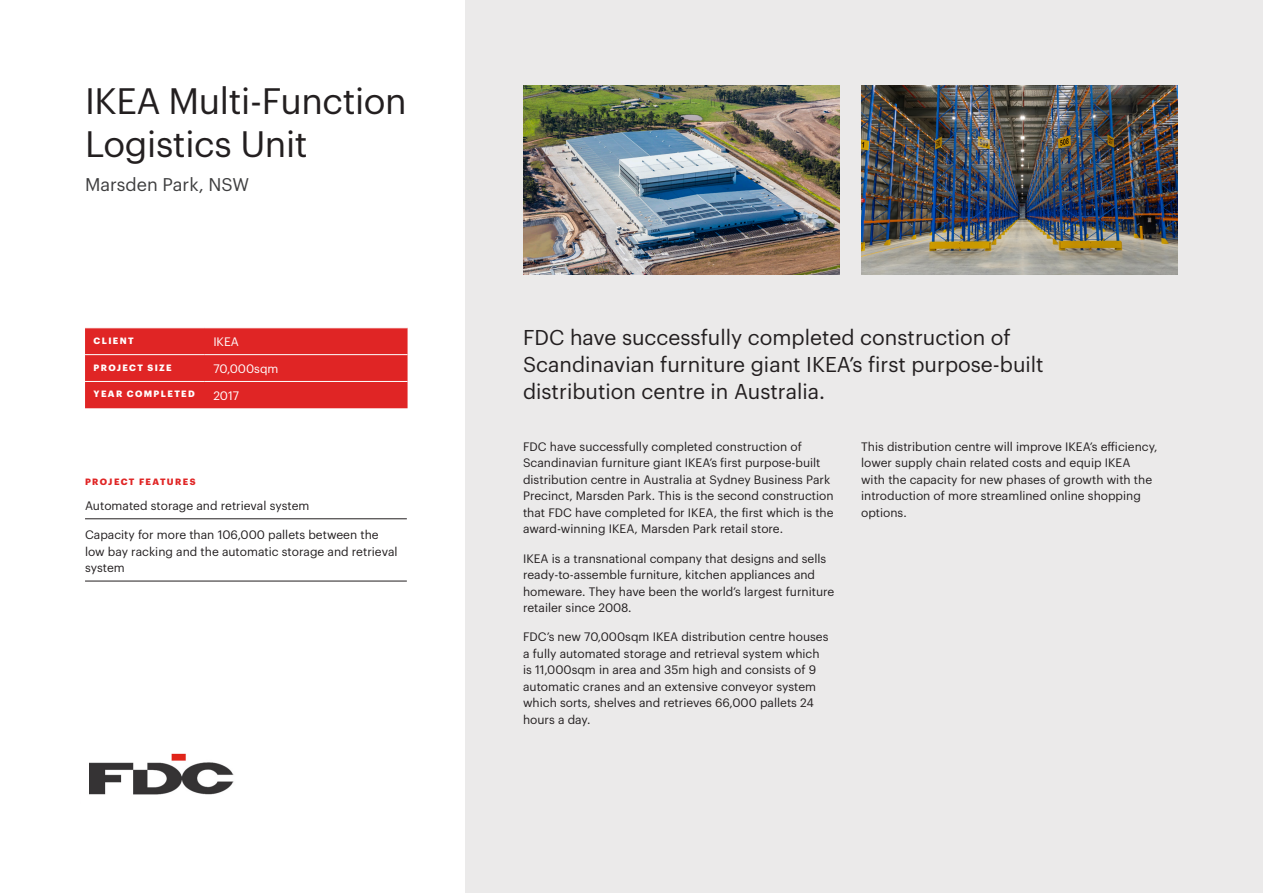
<style>
.page{position:relative;width:1263px;height:893px;background:#fff}
.page>*{position:absolute;margin:0;border:0;box-sizing:border-box;transform-origin:0 0}
.Project_Title{font:36px/42px "Graphik";letter-spacing:-.01em;color:#231f20}
.Intro_Paragraph{font:21px/27px "Graphik";color:#231f20}
.Project_Location{font:18px "Graphik";color:#3e3e3f}
.Body_Copy{font:12px/16.5px "Graphik";color:#231f20}
.Project_Features{font:12px/16.5px "Graphik";color:#231f20}
.Body_Copy-2{font:12px "Graphik";color:#fff}
.Quick_Facts_Titles{font:700 9px "Graphik";letter-spacing:.155em;color:#fff}
.Quick_Facts_Titles-2{font:700 9px "Graphik";letter-spacing:.155em;color:#e02525}
</style>
<div class="page">
<div style="left:465px;top:0;width:798px;height:893px;background:#ebeaea"></div>
<img style="left:523px;top:85px;width:317px;height:190px">
<img style="left:861px;top:85px;width:317px;height:190px">
<hr style="left:85px;top:518px;width:322px;height:1px;background:#231f20">
<hr style="left:85px;top:581px;width:322px;height:1px;background:#231f20">
<div style="left:85px;top:328px;width:323px;height:80px;background:#e02525"></div>
<hr style="left:85px;top:354px;width:120px;height:1px;background:#fff">
<hr style="left:205px;top:354px;width:203px;height:1px;background:#fff">
<hr style="left:85px;top:381px;width:120px;height:1px;background:#fff">
<hr style="left:205px;top:381px;width:203px;height:1px;background:#fff">
<img style="left:89px;top:753px;width:145px;height:42px">
<p class="Project_Title" style="left:85px;top:77px;width:323px">IKEA Multi-Function<br>Logistics Unit</p>
<p class="Project_Location" style="left:85px;top:170px;width:166px">Marsden Park, NSW</p>
<p class="Quick_Facts_Titles" style="left:94px;top:333px;width:42px">CLIENT</p>
<p class="Body_Copy-2" style="left:213px;top:333px;width:27px">IKEA</p>
<p class="Quick_Facts_Titles" style="left:94px;top:360px;width:80px">PROJECT SIZE</p>
<p class="Body_Copy-2" style="left:213px;top:360px;width:67px">70,000sqm</p>
<p class="Quick_Facts_Titles" style="left:94px;top:387px;width:103px">YEAR COMPLETED</p>
<p class="Body_Copy-2" style="left:213px;top:386px;width:27px">2017</p>
<p class="Quick_Facts_Titles-2" style="left:85px;top:475px;width:112px">PROJECT FEATURES</p>
<p class="Project_Features" style="left:85px;top:496px;width:226px">Automated storage and retrieval system</p>
<p class="Project_Features" style="left:85px;top:526px;width:314px">Capacity for more than 106,000 pallets between the low bay racking and the automatic storage and retrieval system</p>
<p class="Intro_Paragraph" style="left:523px;top:322px;width:522px">FDC have successfully completed construction of<br>Scandinavian furniture giant IKEA’s first purpose-built distribution centre in Australia.</p>
<p class="Body_Copy" style="left:523px;top:437px;width:312px">FDC have successfully completed construction of Scandinavian furniture giant IKEA’s first purpose-built distribution centre in Australia at Sydney Business Park Precinct, Marsden Park. This is the second construction that FDC have completed for IKEA, the first which is the award-winning IKEA, Marsden Park retail store.</p>
<p class="Body_Copy" style="left:523px;top:549px;width:313px">IKEA is a transnational company that designs and sells ready-to-assemble furniture, kitchen appliances and homeware. They have been the world’s largest furniture retailer since 2008.</p>
<p class="Body_Copy" style="left:523px;top:628px;width:307px">FDC’s new 70,000sqm IKEA distribution centre houses a fully automated storage and retrieval system which is 11,000sqm in area and 35m high and consists of 9 automatic cranes and an extensive conveyor system which sorts, shelves and retrieves 66,000 pallets 24 hours a day.</p>
<p class="Body_Copy" style="left:861px;top:437px;width:298px">This distribution centre will improve IKEA’s efficiency, lower supply chain related costs and equip IKEA<br>with the capacity for new phases of growth with the introduction of more streamlined online shopping options.</p>
</div>
